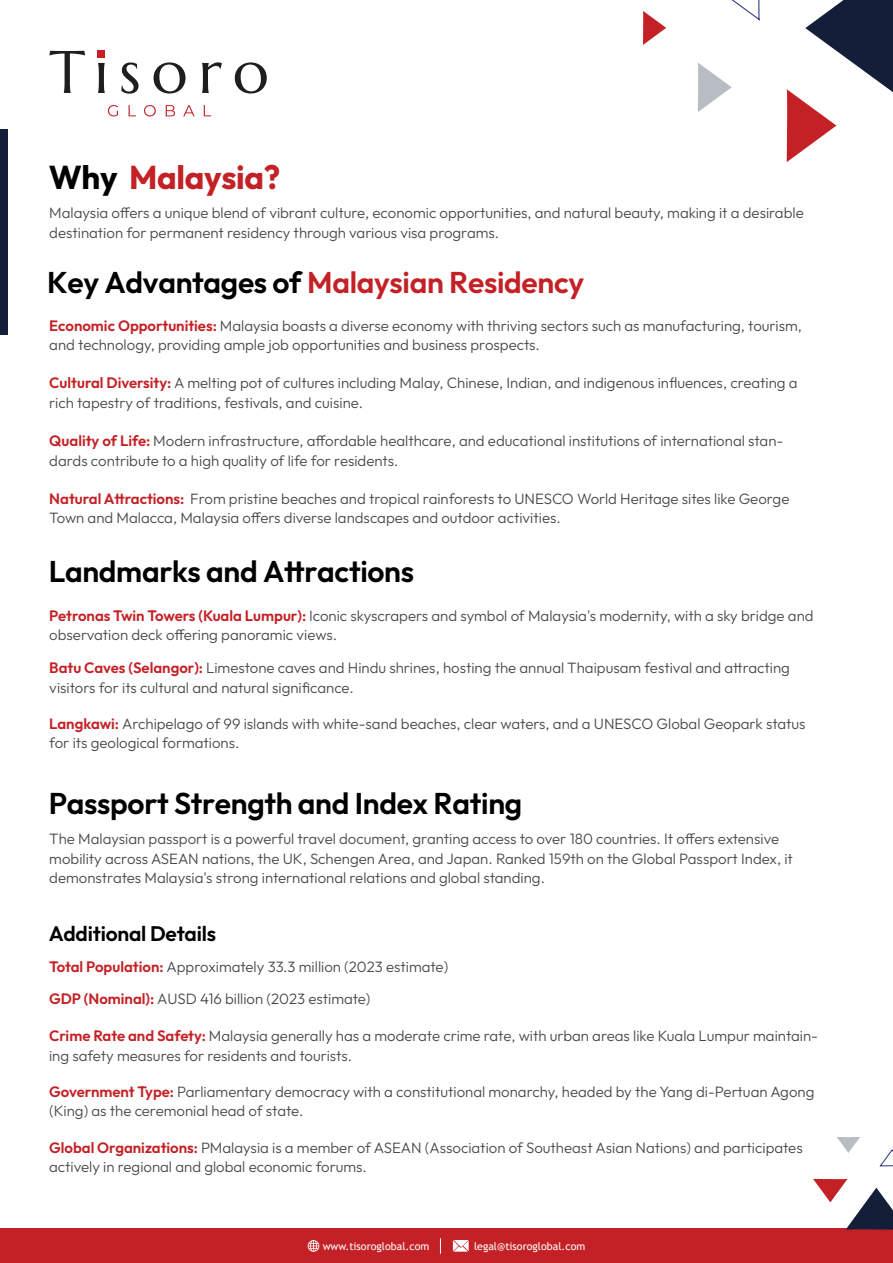
<style>
.page{position:relative;width:893px;height:1263px;background:#fff}
.page>*{position:absolute;margin:0;border:0;box-sizing:border-box;transform-origin:0 0}
.t1{font:700 33px "Outfit";letter-spacing:-.01em;color:#c42126}
.t2{font:600 30px "Outfit";letter-spacing:-.01em;color:#000}
.t3{font:600 30px "Outfit";letter-spacing:-.01em;color:#c42126}
.t4{font:600 21px "Outfit";letter-spacing:-.01em;color:#000}
.t5{font:300 15px/19.5px "Outfit";color:#49494a}
.t6{font:10.65px "Trebuchet MS";color:#fff}
.s1{color:#000}
.s2{font-weight:600;color:#c42126}
</style>
<div class="page">
<svg style="left:108px;top:105px;width:103px;height:11px"></svg>
<svg style="left:49px;top:51px;width:218px;height:43px"></svg>
<div style="left:98px;top:50px;width:7px;height:8px;background:#c52026"></div>
<div style="left:0;top:1229px;width:893px;height:34px;background:#c42126"></div>
<svg style="left:308px;top:1240px;width:11px;height:12px"></svg>
<svg style="left:453px;top:1240px;width:16px;height:12px"></svg>
<div style="left:0;top:129px;width:8px;height:205px;background:#131f38"></div>
<svg style="left:787px;top:0;width:106px;height:162px"></svg>
<svg style="left:698px;top:63px;width:34px;height:49px"></svg>
<svg style="left:731px;top:0;width:29px;height:21px"></svg>
<svg style="left:643px;top:11px;width:23px;height:34px"></svg>
<svg style="left:813px;top:1179px;width:80px;height:51px"></svg>
<svg style="left:837px;top:1137px;width:23px;height:16px"></svg>
<svg style="left:880px;top:1149px;width:13px;height:18px"></svg>
<h1 class="t1" style="left:49px;top:156px;width:233px"><span class="s1">Why</span> Malaysia?</h1>
<p class="t5" style="left:49px;top:203px;width:756px">Malaysia offers a unique blend of vibrant culture, economic opportunities, and natural beauty, making it a desirable destination for permanent residency through various visa programs.</p>
<h2 class="t3" style="left:47px;top:263px;width:539px"><span class="s1">Key Advantages of</span> Malaysian Residency</h2>
<p class="t5" style="left:49px;top:316px;width:754px"><span class="s2">Economic Opportunities:</span> Malaysia boasts a diverse economy with thriving sectors such as manufacturing, tourism, and technology, providing ample job opportunities and business prospects.</p>
<p class="t5" style="left:49px;top:374px;width:750px"><span class="s2">Cultural Diversity:</span> A melting pot of cultures including Malay, Chinese, Indian, and indigenous influences, creating a rich tapestry of traditions, festivals, and cuisine.</p>
<p class="t5" style="left:49px;top:431px;width:736px"><span class="s2">Quality of Life:</span> Modern infrastructure, affordable healthcare, and educational institutions of international stan&shy;dards contribute to a high quality of life for residents.</p>
<p class="t5" style="left:49px;top:489px;width:742px"><span class="s2">Natural Attractions:</span> From pristine beaches and tropical rainforests to UNESCO World Heritage sites like George<br>Town and Malacca, Malaysia offers diverse landscapes and outdoor activities.</p>
<h2 class="t2" style="left:49px;top:552px;width:367px">Landmarks and Attractions</h2>
<p class="t5" style="left:49px;top:606px;width:766px"><span class="s2">Petronas Twin Towers (Kuala Lumpur):</span> Iconic skyscrapers and symbol of Malaysia's modernity, with a sky bridge and observation deck offering panoramic views.</p>
<p class="t5" style="left:49px;top:659px;width:742px"><span class="s2">Batu Caves (Selangor):</span> Limestone caves and Hindu shrines, hosting the annual Thaipusam festival and attracting visitors for its cultural and natural significance.</p>
<p class="t5" style="left:49px;top:714px;width:758px"><span class="s2">Langkawi:</span> Archipelago of 99 islands with white-sand beaches, clear waters, and a UNESCO Global Geopark status for its geological formations.</p>
<h2 class="t2" style="left:49px;top:783px;width:475px">Passport Strength and Index Rating</h2>
<p class="t5" style="left:49px;top:830px;width:745px">The Malaysian passport is a powerful travel document, granting access to over 180 countries. It offers extensive mobility across ASEAN nations, the UK, Schengen Area, and Japan. Ranked 159th on the Global Passport Index, it demonstrates Malaysia's strong international relations and global standing.</p>
<h3 class="t4" style="left:49px;top:920px;width:169px">Additional Details</h3>
<p class="t5" style="left:49px;top:951px;width:401px;line-height:31.8px"><span class="s2">Total Population:</span> Approximately 33.3 million (2023 estimate)<br><span class="s2">GDP (Nominal):</span> AUSD 416 billion (2023 estimate)</p>
<p class="t5" style="left:49px;top:1026px;width:770px"><span class="s2">Crime Rate and Safety:</span> Malaysia generally has a moderate crime rate, with urban areas like Kuala Lumpur maintain&shy;ing safety measures for residents and tourists.</p>
<p class="t5" style="left:49px;top:1082px;width:767px"><span class="s2">Government Type:</span> Parliamentary democracy with a constitutional monarchy, headed by the Yang di-Pertuan Agong (King) as the ceremonial head of state.</p>
<p class="t5" style="left:49px;top:1138px;width:755px"><span class="s2">Global Organizations:</span> PMalaysia is a member of ASEAN (Association of Southeast Asian Nations) and participates actively in regional and global economic forums.</p>
<p class="t6" style="left:323px;top:1239px;width:108px">www.tisoroglobal.com</p>
<p class="t6" style="left:474px;top:1239px;width:113px">legal@tisoroglobal.com</p>
</div>
